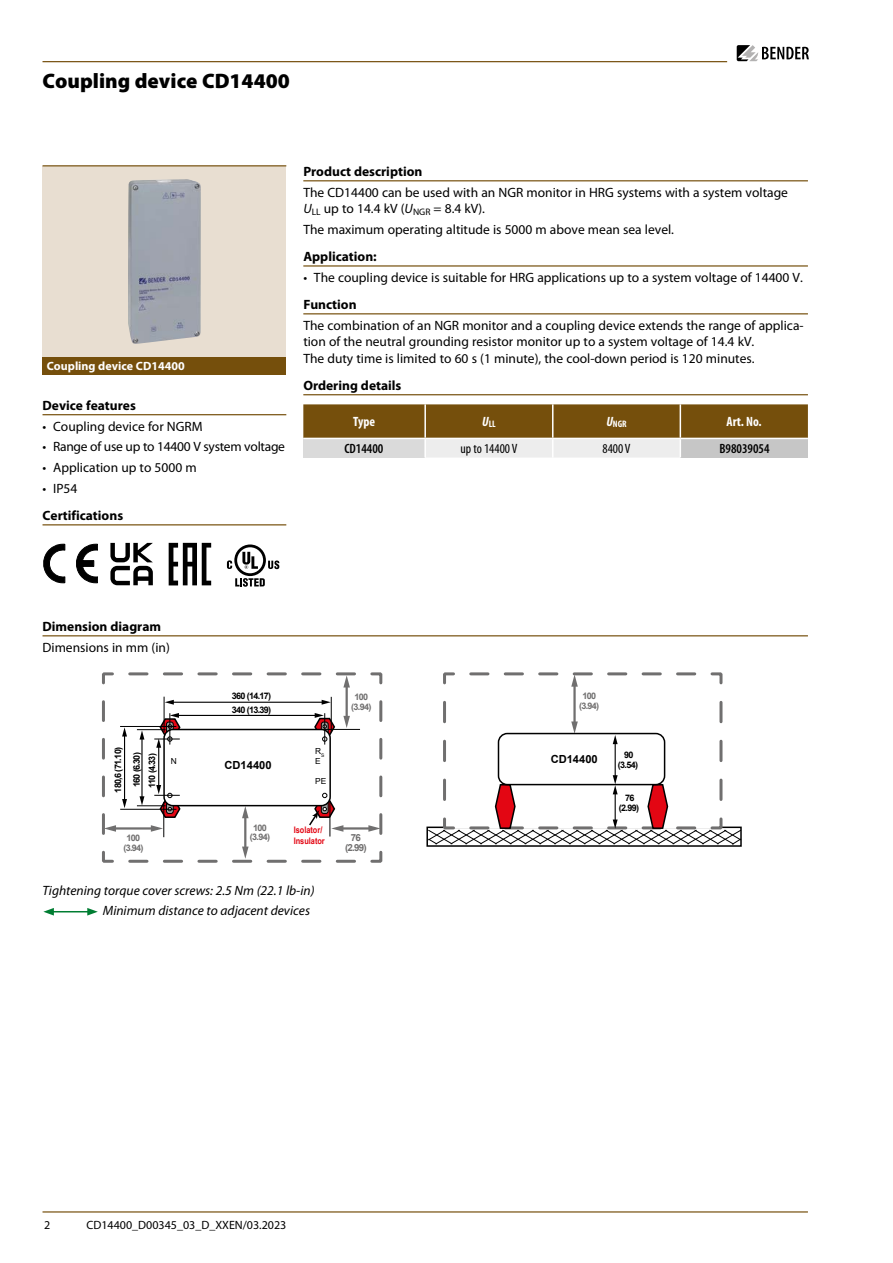
<style>
.page{position:relative;width:893px;height:1263px;background:#fff}
.page>*{position:absolute;margin:0;border:0;box-sizing:border-box;transform-origin:0 0}
.t1{font:900 21px "Myriad Pro";color:#000}
.t2{font:13.5px/16.5px "Myriad Pro";color:#000}
.t3{font:700 13.5px "Myriad Pro";color:#000}
.t4{font:italic 13.5px/20.7px "Myriad Pro";color:#000}
.t5{font:13.5px "Myriad Pro";letter-spacing:-.02em;color:#000}
.t6{font:600 condensed 13.5px "Myriad Pro";color:#000}
.t7{font:condensed 13.5px "Myriad Pro";color:#000}
.t8{font:700 condensed 13.5px "Myriad Pro";color:#fff}
.t9{font:12px "Myriad Pro";color:#000}
.t10{font:700 12px "Myriad Pro";color:#fff}
.t11{font:700 11.1px "Arial";color:#000}
.t12{font:700 9.75px/9.8px "Arial";color:#706f6f;text-align:center}
.t13{font:700 condensed 9.45px "Myriad Pro";color:#fff}
.t14{font:700 9px/9.8px "Arial";letter-spacing:-.075em;color:#000;text-align:center}
.t15{font:700 9px/9.8px "Arial";letter-spacing:-.075em;color:#706f6f;text-align:center}
.t16{font:700 9px/10.8px "Arial Narrow";color:#e30613}
.t17{font:8.4px/10.1px "Arial";color:#000}
.s1{font-style:italic}
.s2{font-style:italic;font-size:13.5px}
</style>
<div class="page">
<hr style="left:43px;top:61px;width:684px;height:1px;background:#754f0c">
<hr style="left:43px;top:1211px;width:765px;height:1px;background:#754f0c">
<svg style="left:737px;top:45px;width:72px;height:16px"></svg>
<div style="left:43px;top:166px;width:243px;height:191px;background:#e8ded1"></div>
<img style="left:128px;top:179px;width:73px;height:165px">
<hr style="left:303px;top:180px;width:505px;height:1px;background:#754f0c">
<hr style="left:303px;top:265px;width:505px;height:2px;background:#754f0c">
<hr style="left:303px;top:313px;width:505px;height:1px;background:#754f0c">
<hr style="left:303px;top:394px;width:505px;height:1px;background:#754f0c">
<svg style="left:303px;top:404px;width:505px;height:54px;background:#9f885f"></svg>
<div style="left:43px;top:357px;width:243px;height:17px;background:#754f0c"></div>
<hr style="left:43px;top:635px;width:765px;height:1px;background:#754f0c">
<hr style="left:43px;top:165px;width:243px;height:1px;background:#754f0c">
<hr style="left:43px;top:414px;width:243px;height:1px;background:#754f0c">
<hr style="left:43px;top:524px;width:243px;height:1px;background:#754f0c">
<svg style="left:43px;top:544px;width:22px;height:39px"></svg>
<svg style="left:76px;top:544px;width:22px;height:39px"></svg>
<svg style="left:110px;top:543px;width:43px;height:42px"></svg>
<svg style="left:169px;top:543px;width:42px;height:42px"></svg>
<svg style="left:227px;top:560px;width:5px;height:9px"></svg>
<svg style="left:235px;top:578px;width:30px;height:9px"></svg>
<div style="left:234px;top:544px;width:32px;height:32px;border:3px solid #000;border-radius:50%"></div>
<svg style="left:268px;top:560px;width:11px;height:9px"></svg>
<svg style="left:242px;top:552px;width:16px;height:17px"></svg>
<svg style="left:443px;top:672px;width:12px;height:13px"></svg>
<svg style="left:710px;top:672px;width:13px;height:13px"></svg>
<hr style="left:573px;top:684px;width:3px;height:40px;background:#706f6f">
<svg style="left:471px;top:672px;width:226px;height:15px"></svg>
<svg style="left:427px;top:693px;width:315px;height:152px"></svg>
<svg style="left:370px;top:850px;width:13px;height:13px"></svg>
<svg style="left:102px;top:850px;width:12px;height:13px"></svg>
<svg style="left:102px;top:672px;width:12px;height:13px"></svg>
<svg style="left:370px;top:672px;width:13px;height:13px"></svg>
<hr style="left:114px;top:827px;width:39px;height:2px;background:#706f6f">
<svg style="left:102px;top:700px;width:14px;height:133px"></svg>
<svg style="left:151px;top:825px;width:12px;height:7px"></svg>
<hr style="left:341px;top:827px;width:30px;height:2px;background:#706f6f">
<svg style="left:368px;top:702px;width:14px;height:133px"></svg>
<hr style="left:346px;top:685px;width:2px;height:33px;background:#706f6f">
<svg style="left:343px;top:716px;width:7px;height:12px"></svg>
<svg style="left:130px;top:672px;width:226px;height:15px"></svg>
<hr style="left:244px;top:816px;width:2px;height:33px;background:#706f6f">
<svg style="left:128px;top:846px;width:227px;height:17px"></svg>
<svg style="left:242px;top:806px;width:7px;height:12px"></svg>
<div style="left:163px;top:729px;width:168px;height:77px;border:2px solid #000;border-radius:9px"></div>
<hr style="left:164px;top:697px;width:1px;height:35px;background:#000">
<hr style="left:331px;top:697px;width:1px;height:35px;background:#000">
<hr style="left:172px;top:702px;width:151px;height:1px;background:#000">
<svg style="left:322px;top:700px;width:9px;height:5px"></svg>
<svg style="left:165px;top:700px;width:9px;height:5px"></svg>
<hr style="left:324px;top:713px;width:1px;height:31px;background:#000">
<hr style="left:177px;top:715px;width:139px;height:1px;background:#000">
<svg style="left:313px;top:713px;width:23px;height:29px"></svg>
<hr style="left:120px;top:809px;width:56px;height:1px;background:#000">
<hr style="left:120px;top:726px;width:56px;height:1px;background:#000">
<hr style="left:124px;top:735px;width:1px;height:66px;background:#000">
<svg style="left:122px;top:799px;width:5px;height:9px"></svg>
<svg style="left:122px;top:727px;width:5px;height:9px"></svg>
<hr style="left:141px;top:738px;width:2px;height:60px;background:#000">
<hr style="left:158px;top:746px;width:1px;height:41px;background:#000">
<svg style="left:137px;top:785px;width:44px;height:34px"></svg>
<svg style="left:137px;top:713px;width:44px;height:35px"></svg>
<svg style="left:308px;top:793px;width:35px;height:39px"></svg>
<hr style="left:330px;top:801px;width:1px;height:35px;background:#000">
<hr style="left:163px;top:802px;width:1px;height:35px;background:#000">
<hr style="left:325px;top:729px;width:35px;height:1px;background:#000">
<hr style="left:52px;top:911px;width:38px;height:1px;background:#007d32">
<svg style="left:43px;top:908px;width:11px;height:7px"></svg>
<svg style="left:87px;top:908px;width:11px;height:7px"></svg>
<h1 class="t1" style="left:43px;top:69px;width:249px">Coupling device CD14400</h1>
<p class="t10" style="left:47px;top:359px;width:139px">Coupling device CD14400</p>
<p class="t3" style="left:43px;top:398px;width:95px">Device features</p>
<p class="t2" style="left:43px;top:418px;width:162px">• Coupling device for NGRM</p>
<p class="t5" style="left:43px;top:439px;width:244px">• Range of use up to 14400 V system voltage</p>
<p class="t2" style="left:43px;top:460px;width:156px">• Application up to 5000 m</p>
<p class="t2" style="left:43px;top:480px;width:36px">• IP54</p>
<p class="t3" style="left:43px;top:508px;width:82px">Certifications</p>
<p class="t3" style="left:303px;top:164px;width:121px">Product description</p>
<p class="t2" style="left:303px;top:184px;width:486px">The CD14400 can be used with an NGR monitor in HRG systems with a system voltage<br><span class="s1">U</span><sub>LL</sub> up to 14.4 kV (<span class="s1">U</span><sub>NGR</sub> = 8.4 kV).</p>
<p class="t2" style="left:303px;top:221px;width:372px">The maximum operating altitude is 5000 m above mean sea level.</p>
<p class="t3" style="left:303px;top:249px;width:75px">Application:</p>
<p class="t2" style="left:303px;top:269px;width:501px">• The coupling device is suitable for HRG applications up to a system voltage of 14400 V.</p>
<p class="t3" style="left:303px;top:297px;width:55px">Function</p>
<p class="t2" style="left:303px;top:317px;width:502px">The combination of an NGR monitor and a coupling device extends the range of applica&shy;tion of the neutral grounding resistor monitor up to a system voltage of 14.4 kV.<br>The duty time is limited to 60 s (1 minute), the cool-down period is 120 minutes.</p>
<p class="t3" style="left:303px;top:378px;width:100px">Ordering details</p>
<p class="t8" style="left:353px;top:414px;width:23px">Type</p>
<p class="t13" style="left:482px;top:419px;width:15px"><span class="s2">U</span>LL</p>
<p class="t13" style="left:606px;top:419px;width:22px"><span class="s2">U</span>NGR</p>
<p class="t8" style="left:726px;top:414px;width:37px">Art. No.</p>
<p class="t6" style="left:344px;top:442px;width:41px">CD14400</p>
<p class="t7" style="left:461px;top:442px;width:58px">up to 14400 V</p>
<p class="t7" style="left:602px;top:442px;width:30px">8400 V</p>
<p class="t6" style="left:719px;top:442px;width:52px">B98039054</p>
<p class="t3" style="left:43px;top:619px;width:120px">Dimension diagram</p>
<p class="t2" style="left:43px;top:639px;width:129px">Dimensions in mm (in)</p>
<p class="t14" style="left:109px;top:792px;width:47px;line-height:18.8px;rotate:-90deg">180,6 (71.10)<br>160 (6.30)</p>
<p class="t14" style="left:147px;top:788px;width:36px;rotate:-90deg">110 (4.33)</p>
<p class="t17" style="left:171px;top:756px;width:8px">N</p>
<p class="t14" style="left:232px;top:688px;width:41px;line-height:14.4px;text-align:left">360 (14.17)<br>340 (13.39)</p>
<p class="t11" style="left:225px;top:758px;width:49px">CD14400</p>
<p class="t17" style="left:315px;top:746px;width:11px">R<sub>S<br></sub>E</p>
<p class="t17" style="left:315px;top:776px;width:13px">PE</p>
<p class="t15" style="left:351px;top:692px;width:22px">100 (3.94)</p>
<p class="t15" style="left:579px;top:691px;width:22px">100 (3.94)</p>
<p class="t11" style="left:551px;top:751px;width:49px">CD14400</p>
<p class="t14" style="left:618px;top:750px;width:22px">90 (3.54)</p>
<p class="t14" style="left:619px;top:793px;width:22px">76 (2.99)</p>
<p class="t15" style="left:250px;top:823px;width:22px">100 (3.94)</p>
<p class="t16" style="left:294px;top:824px;width:33px">Isolator/<br>Insulator</p>
<p class="t15" style="left:123px;top:833px;width:22px">100 (3.94)</p>
<p class="t12" style="left:345px;top:833px;width:23px">76 (2.99)</p>
<p class="t4" style="left:103px;top:880px;width:213px;text-indent:-60px">Tightening torque cover screws: 2.5 Nm (22.1 lb-in)<br>Minimum distance to adjacent devices</p>
<p class="t9" style="left:44px;top:1218px;width:8px">2</p>
<p class="t9" style="left:87px;top:1218px;width:201px">CD14400_D00345_03_D_XXEN/03.2023</p>
</div>
